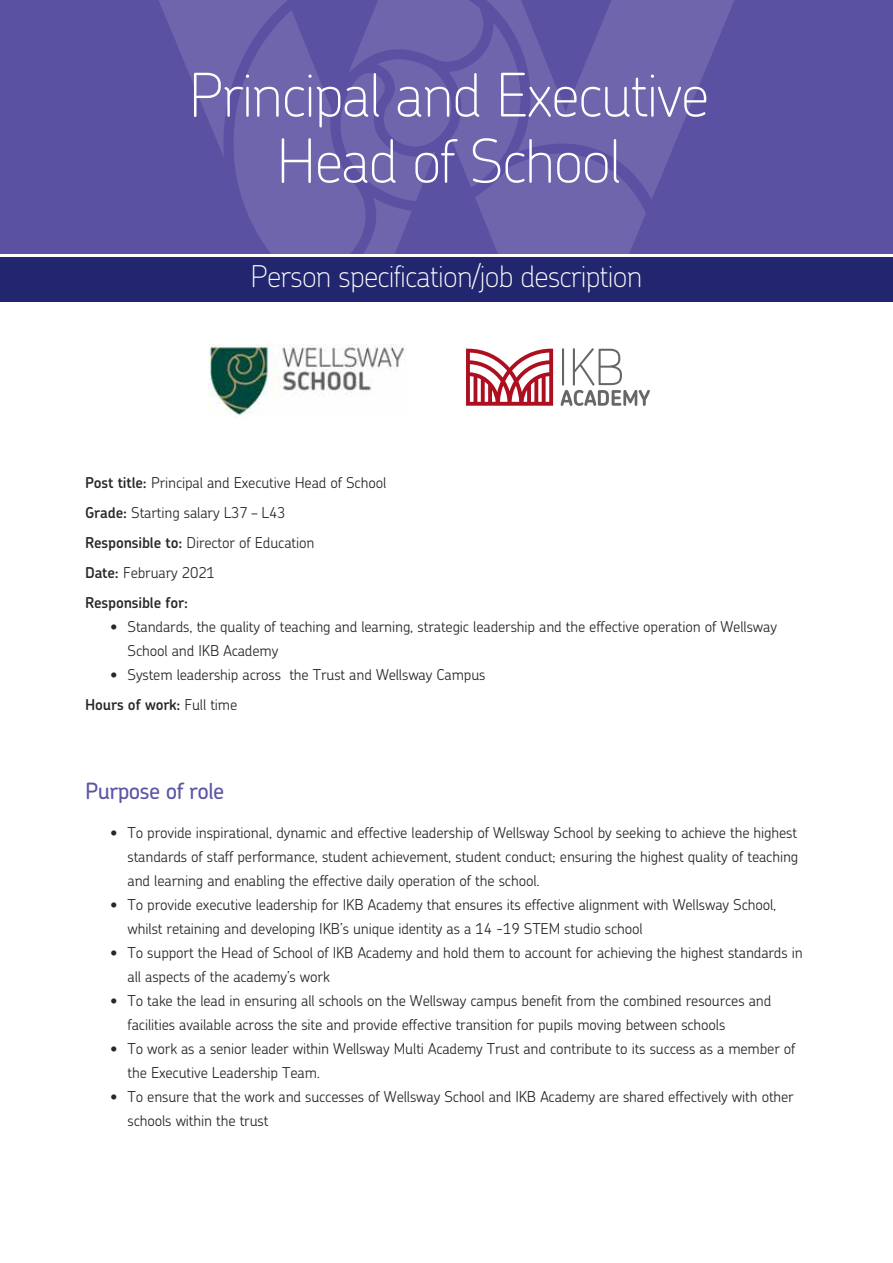
<style>
.page{position:relative;width:893px;height:1263px;background:#fff}
.page>*{position:absolute;margin:0;border:0;box-sizing:border-box;transform-origin:0 0}
.t1{font:100 60px/66px "Chevin";letter-spacing:-.025em;color:#fff;text-align:center}
.t2{font:100 30px "Chevin";letter-spacing:-.025em;color:#fff}
.t3{font:500 22.5px "Chevin";letter-spacing:-.025em;color:#5956a5}
.t4{font:300 15px/24px "Chevin";letter-spacing:-.01em;color:#292829}
.s1{font-weight:600}
</style>
<div class="page">
<div style="left:0;top:0;width:893px;height:253px;background:#5b51a2"></div>
<img style="left:208px;top:344px;width:198px;height:73px">
<svg style="left:466px;top:349px;width:87px;height:57px"></svg>
<svg style="left:560px;top:348px;width:90px;height:58px"></svg>
<svg style="left:646px;top:0;width:88px;height:199px;fill:#6e65ac"></svg>
<svg style="left:140px;top:0;width:506px;height:254px"></svg>
<div style="left:0;top:257px;width:893px;height:45px;background:#21266e"></div>
<h1 class="t1" style="left:189px;top:61px;width:522px">Principal and Executive<br>Head of School</h1>
<h2 class="t2" style="left:251px;top:257px;width:393px">Person specification/job description</h2>
<p class="t4" style="left:85px;top:468px;width:303px;line-height:30px"><span class="s1">Post title:</span> Principal and Executive Head of School<br><span class="s1">Grade:</span> Starting salary L37 – L43<br><span class="s1">Responsible to:</span> Director of Education<br><span class="s1">Date:</span> February 2021<br><span class="s1">Responsible for:</span></p>
<p class="t4" style="left:128px;top:615px;width:651px;text-indent:-17px">• Standards, the quality of teaching and learning, strategic leadership and the effective operation of Wellsway<br>School and IKB Academy</p>
<p class="t4" style="left:85px;top:660px;width:402px;line-height:29.5px;text-indent:26px">• System leadership across the Trust and Wellsway Campus<br><span class="s1">Hours of work:</span> Full time</p>
<h3 class="t3" style="left:85px;top:776px;width:141px">Purpose of role</h3>
<p class="t4" style="left:128px;top:820px;width:672px;text-align:justify;text-indent:-17px">• To provide inspirational, dynamic and effective leadership of Wellsway School by seeking to achieve the highest standards of staff performance, student achievement, student conduct; ensuring the highest quality of teaching and learning and enabling the effective daily operation of the school.</p>
<p class="t4" style="left:128px;top:892px;width:650px;text-indent:-17px">• To provide executive leadership for IKB Academy that ensures its effective alignment with Wellsway School, whilst retaining and developing IKB’s unique identity as a 14 -19 STEM studio school</p>
<p class="t4" style="left:128px;top:940px;width:677px;text-indent:-17px">• To support the Head of School of IKB Academy and hold them to account for achieving the highest standards in all aspects of the academy’s work</p>
<p class="t4" style="left:128px;top:988px;width:645px;text-indent:-17px">• To take the lead in ensuring all schools on the Wellsway campus benefit from the combined resources and facilities available across the site and provide effective transition for pupils moving between schools</p>
<p class="t4" style="left:128px;top:1036px;width:670px;text-indent:-17px">• To work as a senior leader within Wellsway Multi Academy Trust and contribute to its success as a member of the Executive Leadership Team.</p>
<p class="t4" style="left:128px;top:1084px;width:668px;text-indent:-17px">• To ensure that the work and successes of Wellsway School and IKB Academy are shared effectively with other schools within the trust</p>
</div>
